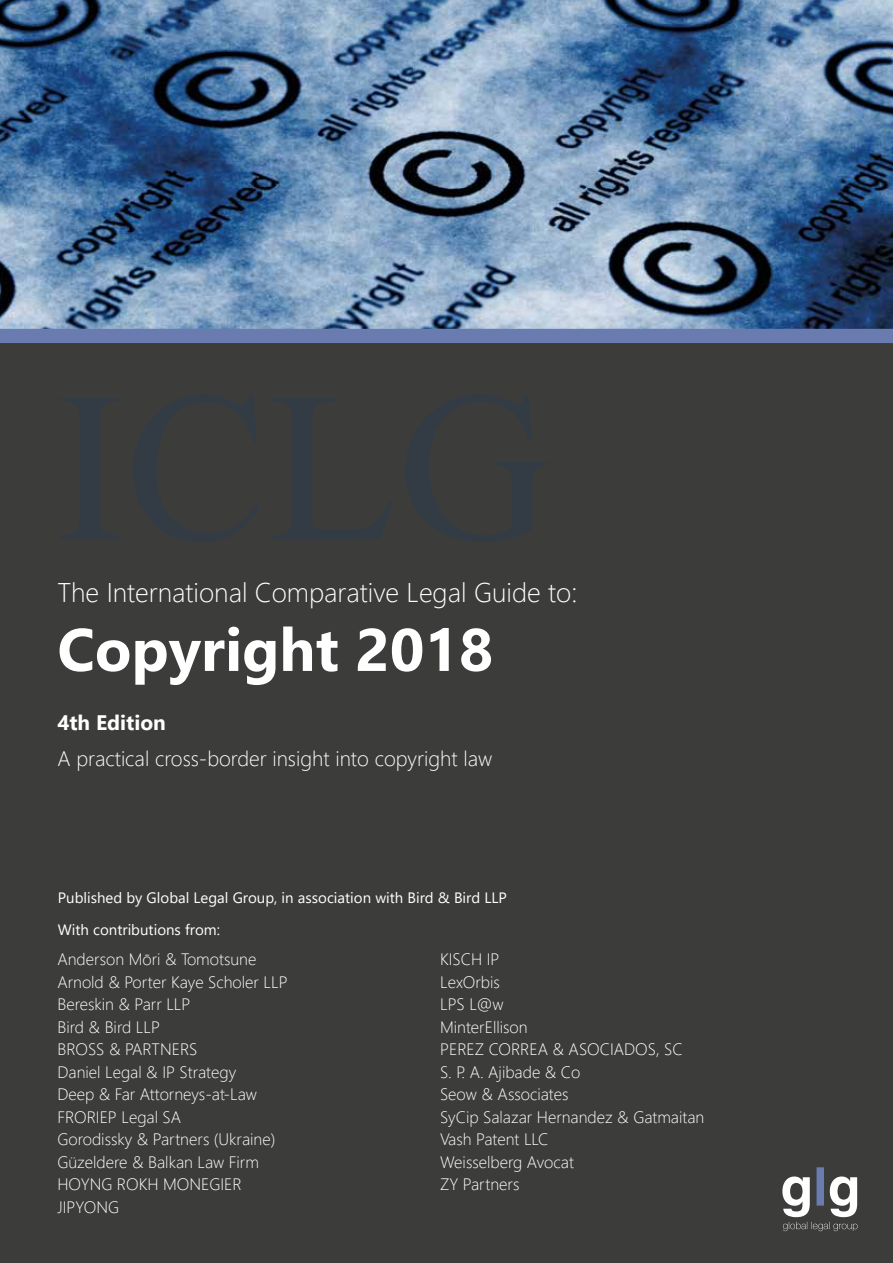
<style>
.page{position:relative;width:893px;height:1263px;background:#fff}
.page>*{position:absolute;margin:0;border:0;box-sizing:border-box;transform-origin:0 0}
.t1{font:700 60px "Segoe UI";color:#fff}
.t2{font:300 27px "Segoe UI";color:#fff}
.t3{font:300 21px "Segoe UI";color:#fff}
.t4{font:700 21px "Segoe UI";color:#fff}
.t5{font:300 16.5px/22.5px "Segoe UI";color:#fff}
.t6{font:15px "Segoe UI";color:#fff}
</style>
<div class="page">
<div style="left:0;top:330px;width:893px;height:933px;background:#3c3c3b"></div>
<img style="left:0;top:0;width:893px;height:329px">
<div style="left:0;top:329px;width:893px;height:14px;background:#697baf"></div>
<svg style="left:782px;top:1167px;width:76px;height:64px"></svg>
<h2 class="t2" style="left:57px;top:571px;width:521px">The International Comparative Legal Guide to:</h2>
<h1 class="t1" style="left:57px;top:601px;width:437px">Copyright 2018</h1>
<p class="t4" style="left:57px;top:705px;width:110px">4th Edition</p>
<p class="t3" style="left:57px;top:741px;width:436px">A practical cross-border insight into copyright law</p>
<p class="t6" style="left:58px;top:885px;width:451px">Published by Global Legal Group, in association with Bird &amp; Bird LLP</p>
<p class="t6" style="left:58px;top:917px;width:164px">With contributions from:</p>
<p class="t5" style="left:57px;top:947px;width:232px">Anderson Mōri &amp; Tomotsune<br>Arnold &amp; Porter Kaye Scholer LLP<br>Bereskin &amp; Parr LLP<br>Bird &amp; Bird LLP<br>BROSS &amp; PARTNERS<br>Daniel Legal &amp; IP Strategy<br>Deep &amp; Far Attorneys-at-Law<br>FRORIEP Legal SA<br>Gorodissky &amp; Partners (Ukraine)<br>Güzeldere &amp; Balkan Law Firm<br>HOYNG ROKH MONEGIER<br>JIPYONG</p>
<p class="t5" style="left:440px;top:947px;width:266px">KISCH IP<br>LexOrbis<br>LPS L@w<br>MinterEllison<br>PEREZ CORREA &amp; ASOCIADOS, SC<br>S. P. A. Ajibade &amp; Co<br>Seow &amp; Associates<br>SyCip Salazar Hernandez &amp; Gatmaitan<br>Vash Patent LLC<br>Weisselberg Avocat<br>ZY Partners</p>
</div>
